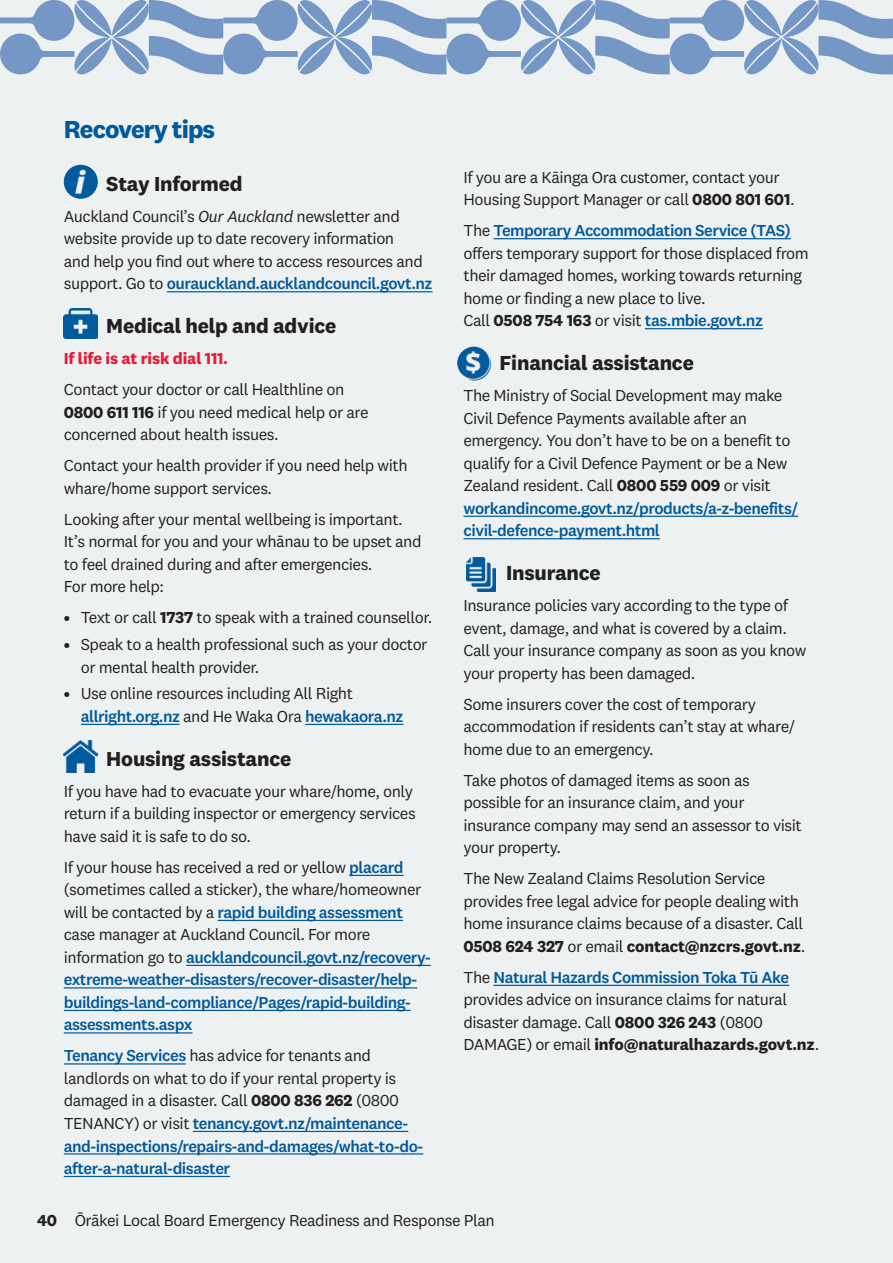
<style>
.page{position:relative;width:893px;height:1263px;background:#eef1f2}
.page>*{position:absolute;margin:0;border:0;box-sizing:border-box;transform-origin:0 0}
.t1{font:700 25.5px "National 2";letter-spacing:-.035em;color:#00599b}
.t2{font:700 21px "National 2";letter-spacing:-.01em;color:#231f20}
.t3{font:16.5px/22.5px "National 2";letter-spacing:-.03em;color:#231f20}
.t4{font:500 16.5px/22.5px "National 2";letter-spacing:-.03em;color:#00599b}
.t5{font:700 16.5px "National 2";letter-spacing:-.01em;color:#e61c37}
.s1{font-style:italic}
.s2{font-weight:500;color:#00599b}
.s3{font-weight:700}
.s4{font-weight:500}
.s5{font-weight:400;color:#231f20}
.s6{font-weight:700;color:#231f20}
</style>
<div class="page">
<svg style="left:0;top:0;width:893px;height:75px"></svg>
<hr style="left:167px;top:291px;width:266px;height:1px;background:#00599b">
<hr style="left:81px;top:724px;width:99px;height:1px;background:#00599b">
<hr style="left:305px;top:724px;width:99px;height:1px;background:#00599b">
<hr style="left:349px;top:875px;width:55px;height:1px;background:#00599b">
<hr style="left:218px;top:920px;width:185px;height:1px;background:#00599b">
<hr style="left:186px;top:965px;width:245px;height:1px;background:#00599b">
<hr style="left:64px;top:987px;width:353px;height:1px;background:#00599b">
<hr style="left:64px;top:1010px;width:347px;height:1px;background:#00599b">
<hr style="left:64px;top:1032px;width:128px;height:1px;background:#00599b">
<hr style="left:64px;top:1063px;width:122px;height:1px;background:#00599b">
<hr style="left:193px;top:1131px;width:215px;height:1px;background:#00599b">
<hr style="left:64px;top:1153px;width:359px;height:1px;background:#00599b">
<hr style="left:64px;top:1176px;width:166px;height:1px;background:#00599b">
<hr style="left:493px;top:238px;width:298px;height:1px;background:#00599b">
<hr style="left:645px;top:328px;width:118px;height:1px;background:#00599b">
<hr style="left:463px;top:516px;width:335px;height:1px;background:#00599b">
<hr style="left:463px;top:538px;width:197px;height:1px;background:#00599b">
<hr style="left:493px;top:985px;width:296px;height:1px;background:#00599b">
<img style="left:64px;top:165px;width:34px;height:34px;border-radius:17px">
<img style="left:64px;top:308px;width:34px;height:30px">
<img style="left:64px;top:741px;width:34px;height:31px">
<img style="left:457px;top:347px;width:34px;height:34px;border-radius:17px">
<img style="left:466px;top:557px;width:29px;height:34px">
<h1 class="t1" style="left:64px;top:114px;width:153px">Recovery tips</h1>
<p class="t2" style="left:106px;top:171px;width:138px">Stay Informed</p>
<p class="t3" style="left:64px;top:205px;width:370px">Auckland Council’s <span class="s1">Our Auckland</span> newsletter and website provide up to date recovery information<br>and help you find out where to access resources and support. Go to <span class="s2">ourauckland.aucklandcouncil.govt.nz</span></p>
<p class="t2" style="left:106px;top:313px;width:232px">Medical help and advice</p>
<p class="t5" style="left:64px;top:348px;width:166px">If life is at risk dial 111.</p>
<p class="t3" style="left:64px;top:378px;width:306px">Contact your doctor or call Healthline on<br><span class="s3">0800 611 116</span> if you need medical help or are concerned about health issues.</p>
<p class="t3" style="left:64px;top:454px;width:345px">Contact your health provider if you need help with whare/home support services.</p>
<p class="t3" style="left:64px;top:508px;width:359px">Looking after your mental wellbeing is important.<br>It’s normal for you and your whānau to be upset and to feel drained during and after emergencies.<br>For more help:</p>
<p class="t3" style="left:64px;top:606px;width:370px"><span class="s4">•</span> Text or call <span class="s3">1737</span> to speak with a trained counsellor.</p>
<p class="t3" style="left:81px;top:633px;width:348px;text-indent:-17px"><span class="s4">•</span> Speak to a health professional such as your doctor or mental health provider.</p>
<p class="t3" style="left:81px;top:682px;width:324px;text-indent:-17px"><span class="s4">•</span> Use online resources including All Right <span class="s2">allright.org.nz</span> and He Waka Ora <span class="s2">hewakaora.nz</span></p>
<p class="t2" style="left:106px;top:746px;width:187px">Housing assistance</p>
<p class="t3" style="left:64px;top:780px;width:353px">If you have had to evacuate your whare/home, only return if a building inspector or emergency services have said it is safe to do so.</p>
<p class="t4" style="left:64px;top:856px;width:368px"><span class="s5">If your house has received a red or yellow</span> placard <span class="s5">(sometimes called a sticker), the whare/homeowner will be contacted by a</span> rapid building assessment <span class="s5">case manager at Auckland Council. For more information go to</span> aucklandcouncil.govt.nz/recovery&shy;extreme-weather-disasters/recover-disaster/help&shy;buildings-land-compliance/Pages/rapid-building&shy;assessments.aspx</p>
<p class="t4" style="left:64px;top:1044px;width:361px">Tenancy Services <span class="s5">has advice for tenants and landlords on what to do if your rental property is damaged in a disaster. Call</span> <span class="s6">0800 836 262</span> <span class="s5">(0800<br>TENANCY) or visit</span> tenancy.govt.nz/maintenance&shy;and-inspections/repairs-and-damages/what-to-do&shy;after-a-natural-disaster</p>
<p class="t3" style="left:463px;top:166px;width:333px">If you are a Kāinga Ora customer, contact your<br>Housing Support Manager or call <span class="s3">0800 801 601</span>.</p>
<p class="t3" style="left:463px;top:219px;width:347px">The <span class="s2">Temporary Accommodation Service (TAS) </span>offers temporary support for those displaced from their damaged homes, working towards returning home or finding a new place to live.<br>Call <span class="s3">0508 754 163</span> or visit <span class="s2">tas.mbie.govt.nz</span></p>
<p class="t2" style="left:500px;top:350px;width:196px">Financial assistance</p>
<p class="t3" style="left:463px;top:384px;width:336px">The Ministry of Social Development may make Civil Defence Payments available after an emergency. You don’t have to be on a benefit to qualify for a Civil Defence Payment or be a New Zealand resident. Call <span class="s3">0800 559 009</span> or visit <span class="s2">workandincome.govt.nz/products/a-z-benefits/ civil-defence-payment.html</span></p>
<p class="t2" style="left:506px;top:560px;width:96px">Insurance</p>
<p class="t3" style="left:463px;top:594px;width:344px">Insurance policies vary according to the type of event, damage, and what is covered by a claim.<br>Call your insurance company as soon as you know your property has been damaged.</p>
<p class="t3" style="left:463px;top:693px;width:333px">Some insurers cover the cost of temporary accommodation if residents can’t stay at whare/ home due to an emergency.</p>
<p class="t3" style="left:463px;top:769px;width:340px">Take photos of damaged items as soon as possible for an insurance claim, and your insurance company may send an assessor to visit your property.</p>
<p class="t3" style="left:463px;top:867px;width:343px">The New Zealand Claims Resolution Service provides free legal advice for people dealing with home insurance claims because of a disaster. Call <span class="s3">0508 624 327</span> or email <span class="s3">contact@nzcrs.govt.nz</span>.</p>
<p class="t3" style="left:463px;top:966px;width:357px">The <span class="s2">Natural Hazards Commission Toka Tū Ake </span>provides advice on insurance claims for natural disaster damage. Call <span class="s3">0800 326 243</span> (0800<br>DAMAGE) or email <span class="s3">info@naturalhazards.govt.nz</span>.</p>
<p class="t3" style="left:37px;top:1209px;width:459px"><span class="s3">40</span> Ōrākei Local Board Emergency Readiness and Response Plan</p>
</div>
